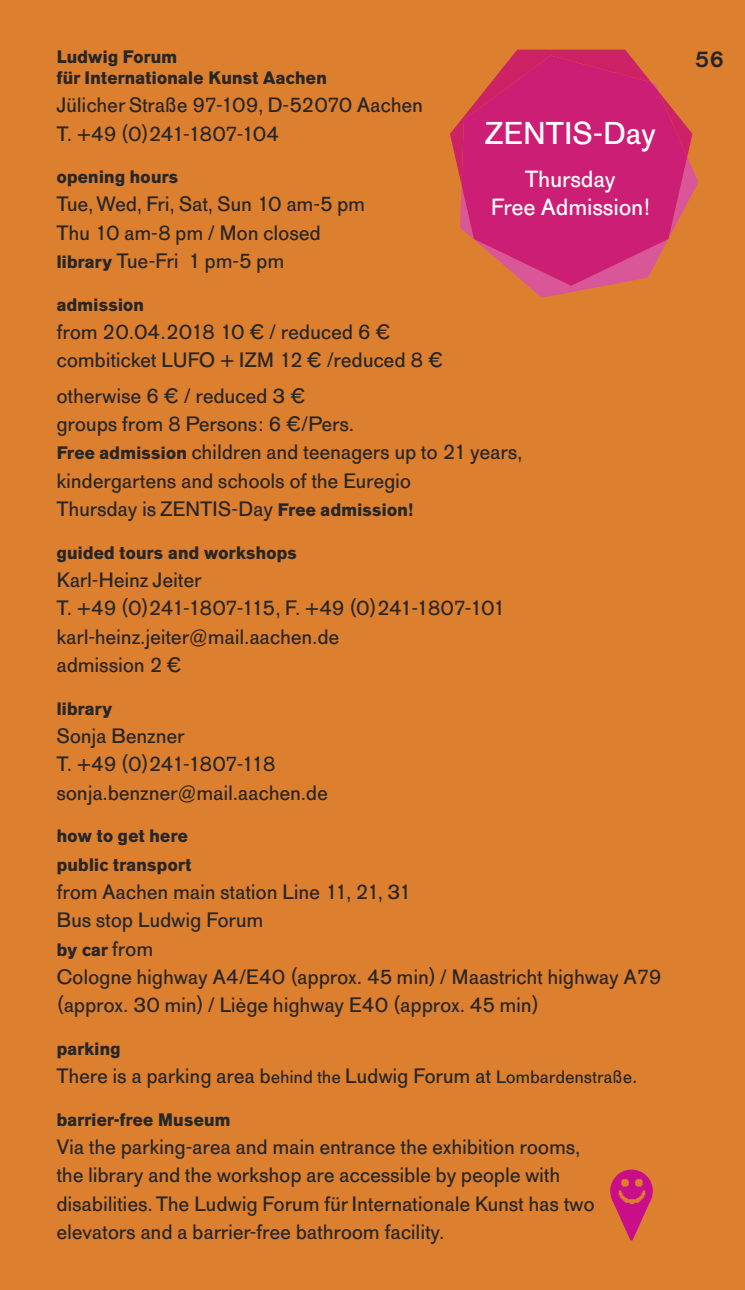
<style>
.page{position:relative;width:745px;height:1290px;background:#fff}
.page>*{position:absolute;margin:0;border:0;box-sizing:border-box;transform-origin:0 0}
.t1{font:31.25px "AG Old Face BQ";letter-spacing:.02em;color:#fff}
.t2{font:23px/28.2px "AG Old Face BQ";letter-spacing:.02em;color:#fff;text-align:center}
.t3{font:500 22.25px "AG Old Face BQ";color:#272627}
.t4{font:20.5px/28.2px "AG Old Face BQ";letter-spacing:.02em;color:#272627}
.t5{font:700 18px/28.2px "AG Old Face BQ";letter-spacing:.02em;color:#272627}
.s1{font-weight:700;font-size:18px}
.s2{font-weight:400;font-size:20.5px}
.s3{font-size:18px}
</style>
<div class="page">
<div style="left:0;top:0;width:744px;height:1290px;background:#dc7f2f"></div>
<svg style="left:614px;top:1198px;width:37px;height:42px"></svg>
<img style="left:609px;top:1169px;width:43px;height:43px;border-radius:50%">
<svg style="left:528px;top:133px;width:169px;height:165px"></svg>
<svg style="left:450px;top:50px;width:242px;height:189px"></svg>
<svg style="left:461px;top:56px;width:225px;height:230px;background:#cf2f6c"></svg>
<p class="t5" style="left:57px;top:44px;width:122px">Ludwig Forum</p>
<p class="t3" style="left:694px;top:47px;width:30px">56</p>
<p class="t5" style="left:57px;top:65px;width:271px">für Internationale Kunst Aachen</p>
<p class="t4" style="left:57px;top:92px;width:367px">Jülicher Straße 97-109, D-52070 Aachen<br>T. +49 (0)241-1807-104</p>
<p class="t5" style="left:57px;top:164px;width:123px">opening hours</p>
<p class="t4" style="left:57px;top:191px;width:309px">Tue, Wed, Fri, Sat, Sun 10 am-5 pm<br>Thu 10 am-8 pm / Mon closed <span class="s1">library</span> Tue-Fri 1 pm-5 pm</p>
<p class="t5" style="left:57px;top:292px;width:89px">admission</p>
<p class="t4" style="left:57px;top:318px;width:387px">from 20.04.2018 10 € / reduced 6 € combiticket LUFO + IZM 12 € /reduced 8 €</p>
<p class="t4" style="left:57px;top:382px;width:466px">otherwise 6 € / reduced 3 €<br>groups from 8 Persons: 6 €/Pers.<br><span class="s1">Free admission</span> children and teenagers up to 21 years, kindergartens and schools of the Euregio<br>Thursday is ZENTIS-Day <span class="s1">Free admission!</span></p>
<p class="t5" style="left:57px;top:540px;width:241px">guided tours and workshops</p>
<p class="t4" style="left:57px;top:566px;width:450px">Karl-Heinz Jeiter<br>T. +49 (0)241-1807-115, F. +49 (0)241-1807-101 karl-heinz.jeiter@mail.aachen.de<br>admission 2 €</p>
<p class="t5" style="left:57px;top:696px;width:57px">library</p>
<p class="t4" style="left:57px;top:722px;width:272px">Sonja Benzner<br>T. +49 (0)241-1807-118 sonja.benzner@mail.aachen.de</p>
<p class="t5" style="left:57px;top:823px;width:136px">how to get here public transport</p>
<p class="t4" style="left:57px;top:878px;width:356px">from Aachen main station Line 11, 21, 31<br>Bus stop Ludwig Forum</p>
<p class="t5" style="left:57px;top:937px;width:98px">by car <span class="s2">from</span></p>
<p class="t4" style="left:57px;top:963px;width:606px">Cologne highway A4/E40 (approx. 45 min) / Maastricht high way A79 (approx. 30 min) / Liège highway E40 (approx. 45 min)</p>
<p class="t5" style="left:57px;top:1036px;width:65px">parking</p>
<p class="t4" style="left:57px;top:1062px;width:581px">There is a parking area b<span class="s3">ehind the</span> Ludwig Forum at <span class="s3">Lombardenstraße</span>.</p>
<p class="t5" style="left:57px;top:1107px;width:175px">barrier-free Museum</p>
<p class="t4" style="left:57px;top:1133px;width:539px">Via the parking-area and main entrance the exhibition rooms, the library and the workshop are accessible by people with disabilities. The Ludwig Forum für Internationale Kunst has two elevators and a barrier-free bathroom facility.</p>
<h1 class="t1" style="left:485px;top:116px;width:171px">ZENTIS-Day</h1>
<p class="t2" style="left:491px;top:165px;width:160px">Thursday<br>Free Admission!</p>
</div>
